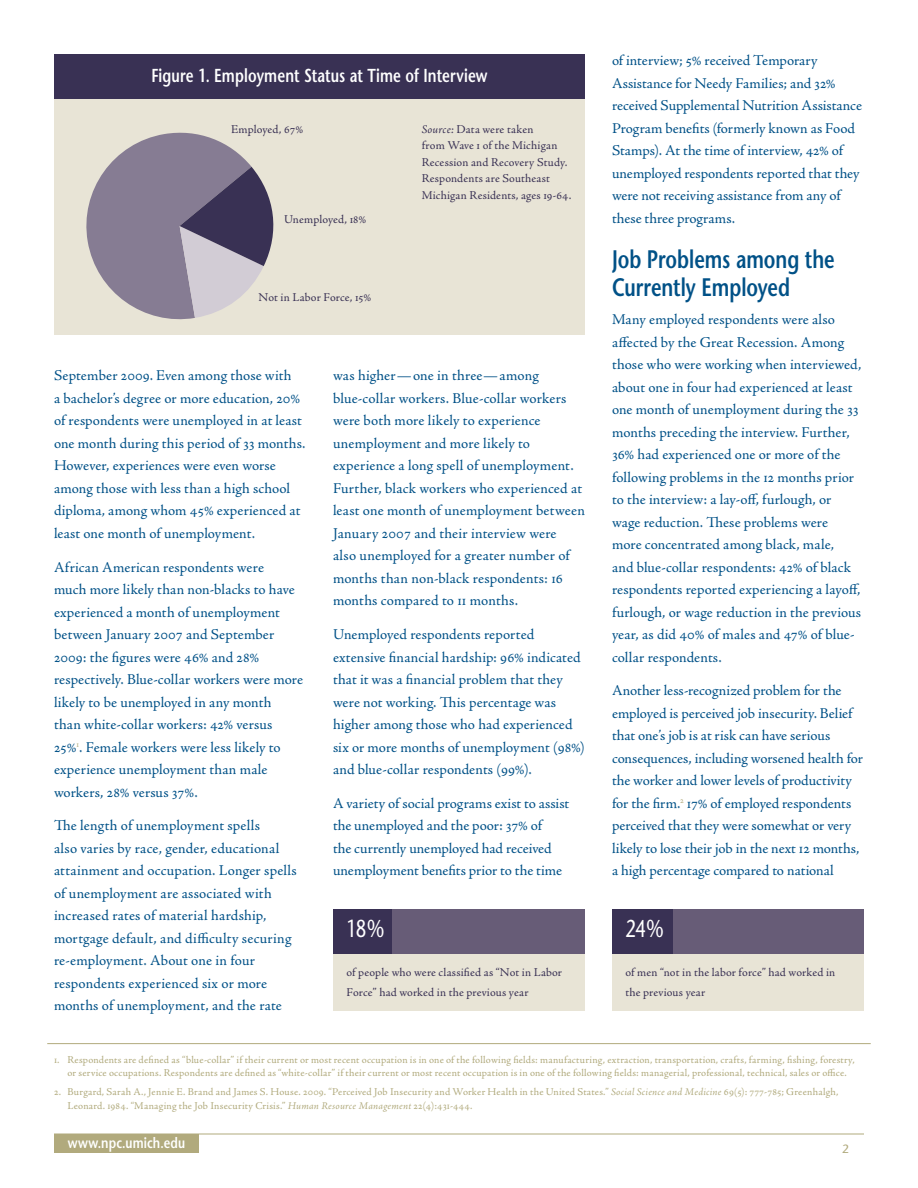
<style>
.page{position:relative;width:918px;height:1188px;background:#fff}
.page>*{position:absolute;margin:0;border:0;box-sizing:border-box;transform-origin:0 0}
.t1{font:600 25.35px/28.5px "Stone Sans";color:#005187;scale:.76 1}
.t2{font:24.3px "Stone Sans";color:#fff;scale:.76 1}
.t3{font:600 18.75px "Stone Sans";letter-spacing:.01em;color:#fff;scale:.76 1}
.t4{font:15px/22.5px "Adobe Jenson Pro";letter-spacing:.005em;color:#005187}
.t5{font:600 15px "Stone Sans";letter-spacing:.01em;color:#fff;scale:.8 1}
.t6{font:12px/16.5px "Adobe Jenson Pro";letter-spacing:.01em;color:#393154}
.t7{font:12px "Stone Sans";color:#b1aa7d}
.t8{font:10.5px/13.5px "Adobe Jenson Pro";letter-spacing:.02em;color:#b1aa7d;text-align:center}
.s1{font-style:italic}
</style>
<div class="page">
<hr style="left:47px;top:1043px;width:824px;height:1px;background:#b1aa7d">
<div style="left:333px;top:909px;width:252px;height:45px;background:#675c77"></div>
<div style="left:333px;top:909px;width:59px;height:45px;background:#393154"></div>
<div style="left:333px;top:954px;width:252px;height:56px;background:#e8e4d6"></div>
<div style="left:612px;top:909px;width:252px;height:45px;background:#675c77"></div>
<div style="left:612px;top:909px;width:60px;height:45px;background:#393154"></div>
<div style="left:612px;top:954px;width:252px;height:56px;background:#e8e4d6"></div>
<div style="left:54px;top:88px;width:531px;height:247px;background:#e8e4d6"></div>
<div style="left:54px;top:54px;width:531px;height:45px;background:#393154"></div>
<svg style="left:86px;top:132px;width:188px;height:188px"></svg>
<div style="left:54px;top:1134px;width:145px;height:19px;background:#b1aa7d"></div>
<hr style="left:54px;top:1134px;width:810px;height:1px;background:#b1aa7d">
<p class="t3" style="left:151px;top:64px;width:444px">Figure 1. Employment Status at Time of Interview</p>
<p class="t6" style="left:422px;top:121px;width:151px"><span class="s1">Source:</span> Data were taken<br>from Wave 1 of the Michigan<br>Recession and Recovery Study.<br>Respondents are Southeast<br>Michigan Residents, ages 19-64.</p>
<p class="t6" style="left:231px;top:121px;width:74px">Employed, 67%</p>
<p class="t6" style="left:284px;top:211px;width:84px">Unemployed, 18%</p>
<p class="t6" style="left:259px;top:290px;width:114px">Not in Labor Force, 15%</p>
<p class="t4" style="left:54px;top:365px;width:253px">September 2009. Even among those with<br>a bachelor’s degree or more education, 20% of respondents were unemployed in at least one month during this period of 33 months.<br>However, experiences were even worse among those with less than a high school diploma, among whom 45% experienced at least one month of unemployment.</p>
<p class="t4" style="left:54px;top:556px;width:250px">African American respondents were<br>much more likely than non-blacks to have experienced a month of unemployment between January 2007 and September 2009: the figures were 46% and 28% respectively. Blue-collar workers were more likely to be unemployed in any month<br>than white-collar workers: 42% versus 25%<sup>1</sup>. Female workers were less likely to experience unemployment than male workers, 28% versus 37%.</p>
<p class="t4" style="left:54px;top:815px;width:244px">The length of unemployment spells<br>also varies by race, gender, educational attainment and occupation. Longer spells of unemployment are associated with increased rates of material hardship, mortgage default, and difficulty securing re-employment. About one in four respondents experienced six or more months of unemployment, and the rate</p>
<p class="t4" style="left:333px;top:365px;width:253px">was higher—one in three—among blue-collar workers. Blue-collar workers were both more likely to experience unemployment and more likely to experience a long spell of unemployment.<br>Further, black workers who experienced at least one month of unemployment between January 2007 and their interview were<br>also unemployed for a greater number of months than non-black respondents: 16 months compared to 11 months.</p>
<p class="t4" style="left:333px;top:623px;width:253px">Unemployed respondents reported extensive financial hardship: 96% indicated that it was a financial problem that they were not working. This percentage was higher among those who had experienced six or more months of unemployment (98%) and blue-collar respondents (99%).</p>
<p class="t4" style="left:333px;top:792px;width:238px">A variety of social programs exist to assist the unemployed and the poor: 37% of<br>the currently unemployed had received unemployment benefits prior to the time</p>
<h2 class="t2" style="left:346px;top:914px;width:51px">18%</h2>
<p class="t6" style="left:346px;top:963px;width:217px;line-height:19.5px">of people who were classified as “Not in Labor<br>Force” had worked in the previous year</p>
<p class="t4" style="left:612px;top:50px;width:251px">of interview; 5% received Temporary Assistance for Needy Families; and 32% received Supplemental Nutrition Assistance Program benefits (formerly known as Food Stamps). At the time of interview, 42% of unemployed respondents reported that they were not receiving assistance from any of these three programs.</p>
<h1 class="t1" style="left:612px;top:245px;width:295px">Job Problems among the<br>Currently Employed</h1>
<p class="t4" style="left:612px;top:308px;width:251px">Many employed respondents were also affected by the Great Recession. Among those who were working when interviewed, about one in four had experienced at least one month of unemployment during the 33 months preceding the interview. Further, 36% had experienced one or more of the following problems in the 12 months prior to the interview: a lay-off, furlough, or wage reduction. These problems were more concentrated among black, male,<br>and blue-collar respondents: 42% of black respondents reported experiencing a layoff, furlough, or wage reduction in the previous year, as did 40% of males and 47% of blue&shy;collar respondents.</p>
<p class="t4" style="left:612px;top:680px;width:253px">Another less-recognized problem for the employed is perceived job insecurity. Belief that one’s job is at risk can have serious consequences, including worsened health for the worker and lower levels of productivity for the firm.<sup>2</sup> 17% of employed respondents perceived that they were somewhat or very likely to lose their job in the next 12 months, a high percentage compared to national</p>
<h2 class="t2" style="left:626px;top:914px;width:52px">24%</h2>
<p class="t6" style="left:626px;top:963px;width:211px;line-height:19.5px">of men “not in the labor force” had worked in the previous year</p>
<p class="t8" style="left:54px;top:1053px;width:802px">1. Respondents are defined as “blue-collar” if their current or most recent occupation is in one of the following fields: manufacturing, extraction, transportation, crafts, farming, fishing, forestry, or service occupations. Respondents are defined as “white-collar” if their current or most recent occupation is in one of the following fields: managerial, professional, technical, sales or office.</p>
<p class="t8" style="left:68px;top:1085px;width:772px;text-align:left;text-indent:-14px">2. Burgard, Sarah A., Jennie E. Brand and James S. House. 2009. “Perceived Job Insecurity and Worker Health in the United States.” <span class="s1">Social Science and Medicine</span> 69(5): 777-785; Greenhalgh,<br>Leonard. 1984. “Managing the Job Insecurity Crisis.” <span class="s1">Human Resource Management</span> 22(4):431-444.</p>
<p class="t5" style="left:68px;top:1134px;width:148px">www.npc.umich.edu</p>
<p class="t7" style="left:842px;top:1142px;width:8px">2</p>
</div>
